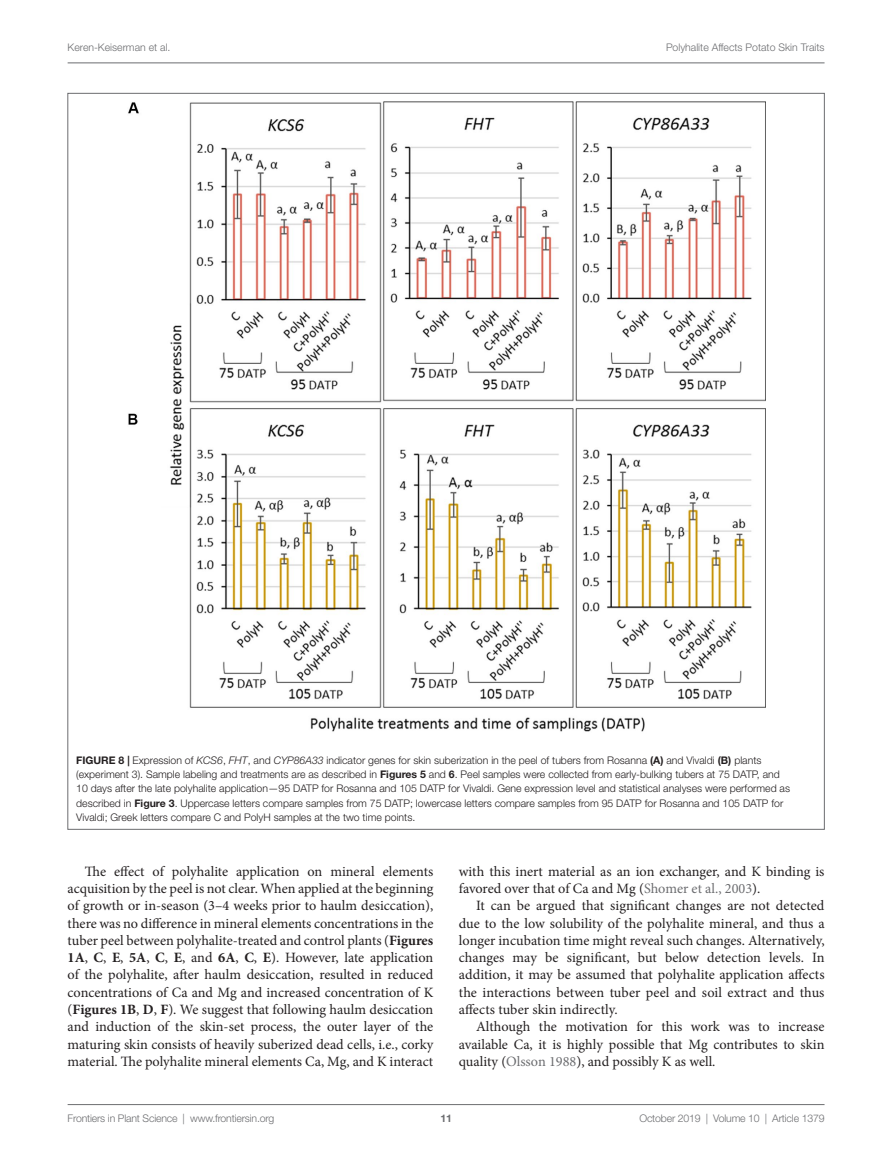
<style>
.page{position:relative;width:893px;height:1170px;background:#fff}
.page>*{position:absolute;margin:0;border:0;box-sizing:border-box;transform-origin:0 0}
.T{font:14.25px/17.2px "Minion Pro";color:#231f20;text-align:justify}
.FC{font:300 10.5px/14.2px "Helvetica Neue LT Std";color:#231f20}
.t1{font:300 10.5px "Helvetica Neue LT Std";letter-spacing:-.015em;color:#6c6d70}
.t2{font:700 10.5px "Helvetica Neue LT Std";color:#6c6d70}
.s1{font-weight:700}
.s2{font-style:italic}
.s3{color:#6c6d70}
</style>
<div class="page">
<hr style="left:68px;top:63px;width:756px;height:1px;background:#6c6d70">
<hr style="left:68px;top:1104px;width:756px;height:1px;background:#6c6d70">
<img style="left:128px;top:102px;width:637px;height:630px">
<p class="t1" style="left:68px;top:41px;width:104px">Keren-Keiserman et al.</p>
<p class="t1" style="left:666px;top:41px;width:160px">Polyhalite Affects Potato Skin Traits</p>
<p class="FC" style="left:76px;top:752px;width:715px"><span class="s1">FIGURE 8 |</span> Expression of <span class="s2">KCS6</span>, <span class="s2">FHT</span>, and <span class="s2">CYP86A33</span> indicator genes for skin suberization in the peel of tubers from Rosanna <span class="s1">(A)</span> and Vivaldi <span class="s1">(B)</span> plants (experiment 3). Sample labeling and treatments are as described in <span class="s1">Figures 5</span> and <span class="s1">6</span>. Peel samples were collected from early-bulking tubers at 75 DATP, and 10 days after the late polyhalite application—95 DATP for Rosanna and 105 DATP for Vivaldi. Gene expression level and statistical analyses were performed as described in <span class="s1">Figure 3</span>. Uppercase letters compare samples from 75 DATP; lowercase letters compare samples from 95 DATP for Rosanna and 105 DATP for Vivaldi; Greek letters compare C and PolyH samples at the two time points.</p>
<p class="T" style="left:68px;top:862px;width:367px;text-indent:17px">The effect of polyhalite application on mineral elements acquisition by the peel is not clear. When applied at the beginning of growth or in-season (3–4 weeks prior to haulm desiccation), there was no difference in mineral elements concentrations in the tuber peel between polyhalite-treated and control plants (<span class="s1">Figures 1A</span>, <span class="s1">C</span>, <span class="s1">E</span>, <span class="s1">5A</span>, <span class="s1">C</span>, <span class="s1">E</span>, and <span class="s1">6A</span>, <span class="s1">C</span>, <span class="s1">E</span>). However, late application of the polyhalite, after haulm desiccation, resulted in reduced concentrations of Ca and Mg and increased concentration of K (<span class="s1">Figures 1B</span>, <span class="s1">D</span>, <span class="s1">F</span>). We suggest that following haulm desiccation and induction of the skin-set process, the outer layer of the maturing skin consists of heavily suberized dead cells, i.e., corky material. The polyhalite mineral elements Ca, Mg, and K interact</p>
<p class="T" style="left:459px;top:862px;width:367px">with this inert material as an ion exchanger, and K binding is favored over that of Ca and Mg (<span class="s3">Shomer et al., 2003</span>).</p>
<p class="T" style="left:459px;top:897px;width:367px;text-indent:17px">It can be argued that significant changes are not detected due to the low solubility of the polyhalite mineral, and thus a longer incubation time might reveal such changes. Alternatively, changes may be significant, but below detection levels. In addition, it may be assumed that polyhalite application affects the interactions between tuber peel and soil extract and thus affects tuber skin indirectly.</p>
<p class="T" style="left:459px;top:1018px;width:367px;text-indent:17px">Although the motivation for this work was to increase available Ca, it is highly possible that Mg contributes to skin quality (<span class="s3">Olsson 1988</span>), and possibly K as well.</p>
<p class="t1" style="left:68px;top:1111px;width:208px">Frontiers in Plant Science | www.frontiersin.org</p>
<p class="t1" style="left:639px;top:1111px;width:187px">October 2019 | Volume 10 | Article 1379</p>
<p class="t2" style="left:440px;top:1111px;width:13px">11</p>
</div>
